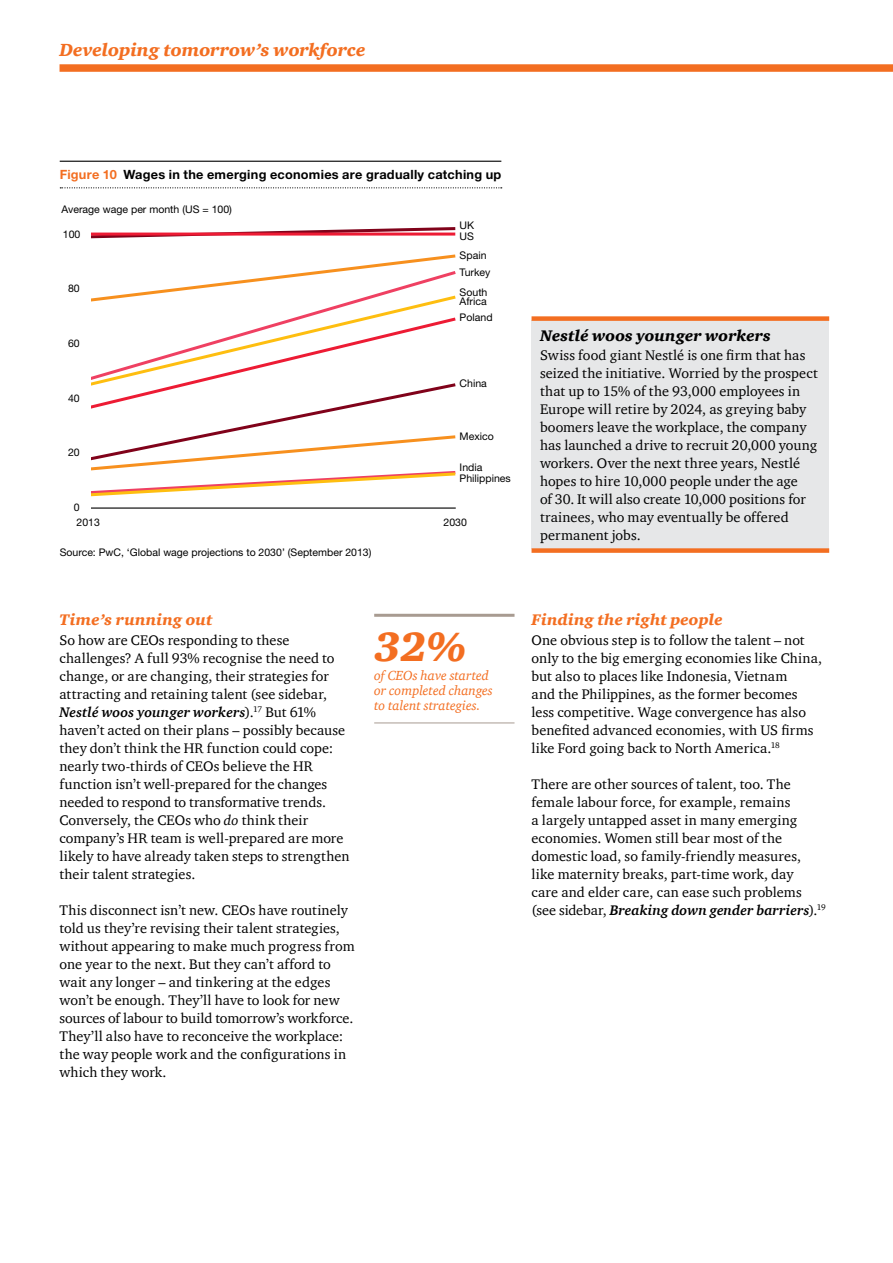
<style>
.page{position:relative;width:893px;height:1263px;background:#fff}
.page>*{position:absolute;margin:0;border:0;box-sizing:border-box;transform-origin:0 0}
.t1{font:italic 900 42px "ITC Charter Com";color:#f36e21}
.t2{font:italic 900 18px "ITC Charter Com";letter-spacing:-.005em;color:#f36e21}
.t3{font:italic 900 15.75px "ITC Charter Com";letter-spacing:.01em;color:#f36e21}
.t4{font:italic 900 15.75px "ITC Charter Com";letter-spacing:.005em;color:#000}
.t5{font:14.25px/18px "ITC Charter Com";letter-spacing:.005em;color:#000}
.t6{font:italic 13.5px/15px "ITC Charter Com";color:#f36e21}
.t7{font:700 12.75px "Helvetica Neue";letter-spacing:.02em;color:#000}
.t8{font:10.5px/9px "Helvetica Neue";color:#000}
.s1{color:#f36e21}
.s2{font-weight:700;font-style:italic}
.s3{font-style:italic}
</style>
<div class="page">
<div style="left:60px;top:64px;width:833px;height:8px;background:#f36e21"></div>
<hr style="left:60px;top:161px;width:441px;height:1px;background:#000">
<svg style="left:60px;top:187px;width:442px;height:1px"></svg>
<hr style="left:60px;top:507px;width:396px;height:2px;background:#000">
<svg style="left:91px;top:254px;width:365px;height:243px"></svg>
<svg style="left:91px;top:227px;width:365px;height:12px"></svg>
<hr style="left:60px;top:233px;width:395px;height:3px;background:#ed1b34">
<div style="left:60px;top:217px;width:31px;height:296px;background:#fff"></div>
<div style="left:531px;top:321px;width:298px;height:228px;background:#e6e7e8"></div>
<div style="left:531px;top:316px;width:298px;height:5px;background:#f36e21"></div>
<div style="left:531px;top:548px;width:298px;height:5px;background:#f36e21"></div>
<hr style="left:374px;top:614px;width:140px;height:3px;background:#a89b91">
<hr style="left:374px;top:723px;width:140px;height:1px;background:#a89b91">
<p class="t2" style="left:60px;top:39px;width:307px">Developing tomorrow’s workforce</p>
<p class="t7" style="left:60px;top:166px;width:443px"><span class="s1">Figure 10</span> Wages in the emerging economies are gradually catching up</p>
<p class="t8" style="left:61px;top:205px;width:172px">Average wage per month (US = 100)</p>
<p class="t8" style="left:63px;top:229px;width:19px">100</p>
<p class="t8" style="left:68px;top:283px;width:13px">80</p>
<p class="t8" style="left:68px;top:338px;width:13px">60</p>
<p class="t8" style="left:68px;top:393px;width:13px">40</p>
<p class="t8" style="left:68px;top:448px;width:13px">20</p>
<p class="t8" style="left:74px;top:503px;width:7px">0</p>
<p class="t8" style="left:77px;top:518px;width:25px">2013</p>
<p class="t8" style="left:60px;top:548px;width:313px">Source: PwC, ‘Global wage projections to 2030’ (September 2013)</p>
<p class="t8" style="left:460px;top:221px;width:16px">UK</p>
<p class="t8" style="left:460px;top:231px;width:16px">US</p>
<p class="t8" style="left:460px;top:251px;width:28px">Spain</p>
<p class="t8" style="left:460px;top:267px;width:32px">Turkey</p>
<p class="t8" style="left:460px;top:288px;width:29px">South<br>Africa</p>
<p class="t8" style="left:460px;top:313px;width:34px">Poland</p>
<p class="t8" style="left:460px;top:379px;width:29px">China</p>
<p class="t8" style="left:460px;top:432px;width:36px">Mexico</p>
<p class="t8" style="left:460px;top:462px;width:53px;line-height:11.2px">India<br>Philippines</p>
<p class="t8" style="left:443px;top:518px;width:25px">2030</p>
<p class="t4" style="left:540px;top:326px;width:232px">Nestlé woos younger workers</p>
<p class="t5" style="left:540px;top:346px;width:279px">Swiss food giant Nestlé is one firm that has seized the initiative. Worried by the prospect that up to 15% of the 93,000 employees in Europe will retire by 2024, as greying baby boomers leave the workplace, the company has launched a drive to recruit 20,000 young workers. Over the next three years, Nestlé hopes to hire 10,000 people under the age<br>of 30. It will also create 10,000 positions for trainees, who may eventually be offered permanent jobs.</p>
<p class="t3" style="left:60px;top:610px;width:155px">Time’s running out</p>
<p class="t5" style="left:60px;top:631px;width:291px">So how are CEOs responding to these challenges? A full 93% recognise the need to change, or are changing, their strategies for attracting and retaining talent (see sidebar, <span class="s2">Nestlé woos younger workers</span>).<sup>17</sup> But 61% haven’t acted on their plans – possibly because they don’t think the HR function could cope: nearly two-thirds of CEOs believe the HR function isn’t well-prepared for the changes needed to respond to transformative trends.<br>Conversely, the CEOs who <span class="s3">do</span> think their company’s HR team is well-prepared are more likely to have already taken steps to strengthen their talent strategies.</p>
<p class="t5" style="left:60px;top:901px;width:297px">This disconnect isn’t new. CEOs have routinely told us they’re revising their talent strategies, without appearing to make much progress from one year to the next. But they can’t afford to wait any longer – and tinkering at the edges won’t be enough. They’ll have to look for new sources of labour to build tomorrow’s workforce.<br>They’ll also have to reconceive the workplace: the way people work and the configurations in which they work.</p>
<h1 class="t1" style="left:374px;top:621px;width:94px">32%</h1>
<p class="t6" style="left:374px;top:668px;width:120px">of CEOs have started or completed changes to talent strategies.</p>
<p class="t3" style="left:531px;top:610px;width:193px">Finding the right people</p>
<p class="t5" style="left:531px;top:631px;width:292px">One obvious step is to follow the talent – not only to the big emerging economies like China, but also to places like Indonesia, Vietnam<br>and the Philippines, as the former becomes less competitive. Wage convergence has also benefited advanced economies, with US firms like Ford going back to North America.<sup>18</sup></p>
<p class="t5" style="left:531px;top:775px;width:296px">There are other sources of talent, too. The female labour force, for example, remains<br>a largely untapped asset in many emerging economies. Women still bear most of the domestic load, so family-friendly measures, like maternity breaks, part-time work, day<br>care and elder care, can ease such problems (see sidebar, <span class="s2">Breaking down gender barriers</span>).<sup>19</sup></p>
</div>
